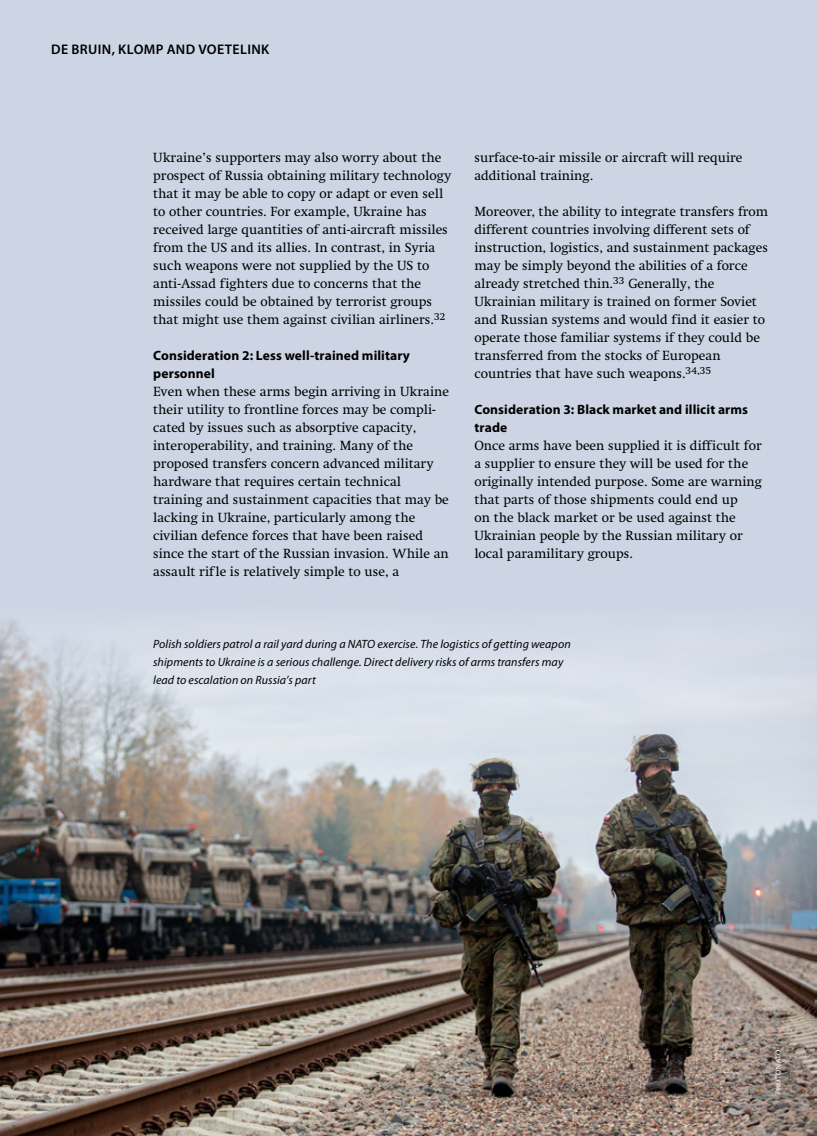
<style>
.page{position:relative;width:817px;height:1136px;background:#fff}
.page>*{position:absolute;margin:0;border:0;box-sizing:border-box;transform-origin:0 0}
.t1{font:600 13.95px "Myriad Pro";letter-spacing:.03em;color:#000}
.t2{font:13.5px/18px "Swift LT Std";color:#000}
.t3{font:700 13.5px/18px "Myriad Pro";letter-spacing:.01em;color:#000}
.t4{font:italic 12px/18px "Myriad Pro";letter-spacing:.005em;color:#000}
.t5{font:7.5px "Myriad Pro";letter-spacing:.025em;color:#fff}
</style>
<div class="page">
<div style="left:0;top:0;width:816px;height:1135px;background:#cdd5e4"></div>
<img style="left:0;top:620px;width:816px;height:515px">
<p class="t1" style="left:51px;top:40px;width:219px">DE BRUIN, KLOMP AND VOETELINK</p>
<p class="t2" style="left:153px;top:149px;width:299px">Ukraine’s supporters may also worry about the prospect of Russia obtaining military technology that it may be able to copy or adapt or even sell to other countries. For example, Ukraine has received large quantities of anti-aircraft missiles from the US and its allies. In contrast, in Syria such weapons were not supplied by the US to anti-Assad fighters due to concerns that the missiles could be obtained by terrorist groups that might use them against civilian airliners.<sup>32</sup></p>
<p class="t3" style="left:153px;top:346px;width:258px">Consideration 2: Less well-trained military personnel</p>
<p class="t2" style="left:153px;top:383px;width:297px">Even when these arms begin arriving in Ukraine their utility to frontline forces may be compli&shy;cated by issues such as absorptive capacity, interoperability, and training. Many of the proposed transfers concern advanced military hardware that requires certain technical training and sustainment capacities that may be lacking in Ukraine, particularly among the civilian defence forces that have been raised since the start of the Russian invasion. While an assault rifle is relatively simple to use, a</p>
<p class="t2" style="left:474px;top:149px;width:269px">surface-to-air missile or aircraft will require additional training.</p>
<p class="t2" style="left:474px;top:203px;width:295px">Moreover, the ability to integrate transfers from different countries involving different sets of instruction, logistics, and sustainment packages may be simply beyond the abilities of a force already stretched thin.<sup>33</sup> Generally, the Ukrainian military is trained on former Soviet and Russian systems and would find it easier to operate those familiar systems if they could be transferred from the stocks of European countries that have such weapons.<sup>34,35</sup></p>
<p class="t3" style="left:474px;top:400px;width:275px">Consideration 3: Black market and illicit arms trade</p>
<p class="t2" style="left:474px;top:437px;width:289px">Once arms have been supplied it is difficult for a supplier to ensure they will be used for the originally intended purpose. Some are warning that parts of those shipments could end up<br>on the black market or be used against the Ukrainian people by the Russian military or local paramilitary groups.</p>
<p class="t4" style="left:153px;top:635px;width:419px">Polish soldiers patrol a rail yard during a NATO exercise. The logistics of getting weapon shipments to Ukraine is a serious challenge. Direct delivery risks of arms transfers may lead to escalation on Russia’s part</p>
<p class="t5" style="left:773px;top:1093px;width:46px;rotate:-90deg">PHOTO NATO</p>
</div>
